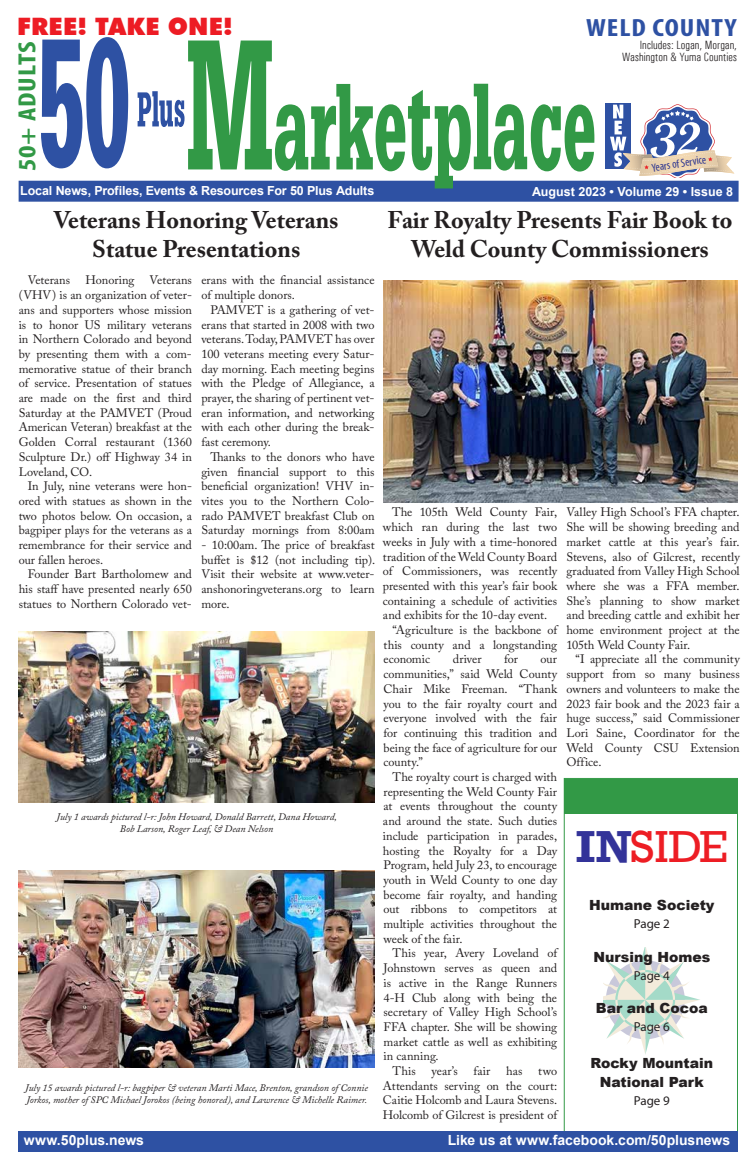
<style>
.page{position:relative;width:756px;height:1170px;background:#fff}
.page>*{position:absolute;margin:0;border:0;box-sizing:border-box;transform-origin:0 0}
.t1{font:46px "Rockwell";color:#ed1d24}
.t2{font:700 condensed 25px "Myriad Pro";letter-spacing:.03em;color:#2e51a3;scale:1.17 1}
.t3{font:700 condensed 25px "Myriad Pro";letter-spacing:.03em;color:#329946;scale:1.17 1}
.t4{font:700 24px/28.8px "Adobe Caslon Pro";color:#231f20;text-align:center}
.t5{font:900 24px "Futura BT";letter-spacing:.015em;color:#ed1c24}
.t6{font:900 14px/19px "Arial";color:#231f20;text-align:center}
.t7{font:700 14px "Arial";color:#fff}
.t8{font:13px "Myriad Pro";color:#231f20}
.t9{font:700 12.5px "Arial";letter-spacing:-.01em;color:#fff}
.t10{font:12.2px/14.7px "Adobe Caslon Pro";color:#231f20;text-align:justify}
.t11{font:300 condensed 12px/12px "Univers";letter-spacing:.005em;color:#231f20;text-align:right}
.t12{font:condensed 11.7px "Myriad Pro";color:#2e3690}
.t13{font:italic 10px/12px "Adobe Caslon Pro";color:#231f20;text-align:center}
.s1{font-weight:700;color:#339}
</style>
<div class="page">
<div style="left:19px;top:181px;width:720px;height:21px;background:#2e51a3"></div>
<svg style="left:603px;top:947px;width:97px;height:107px"></svg>
<div style="left:564px;top:778px;width:174px;height:370px;border:1px solid #329946"></div>
<div style="left:18px;top:1131px;width:720px;height:21px;background:#2e51a3"></div>
<div style="left:565px;top:779px;width:173px;height:35px;background:#329946"></div>
<div style="left:605px;top:103px;width:26px;height:66px;background:#2e51a3"></div>
<svg style="left:41px;top:37px;width:87px;height:131px"></svg>
<svg style="left:138px;top:41px;width:456px;height:147px"></svg>
<svg style="left:610px;top:104px;width:125px;height:74px"></svg>
<img style="left:19px;top:632px;width:356px;height:171px">
<img style="left:19px;top:871px;width:356px;height:196px">
<img style="left:383px;top:280px;width:354px;height:222px">
<h3 class="t5" style="left:17px;top:12px;width:217px">FREE! TAKE ONE!</h3>
<h2 class="t2" style="left:586px;top:12px;width:130px">WELD COUNTY</h2>
<p class="t11" style="left:622px;top:39px;width:116px">Includes: Logan, Morgan,<br>Washington &amp; Yuma Counties</p>
<h2 class="t3" style="left:11px;top:171px;width:112px;rotate:-90deg">50+ ADULTS</h2>
<p class="t12" style="left:651px;top:161px;width:57px;rotate:-9deg">Years of Service</p>
<p class="t9" style="left:20px;top:182px;width:356px">Local News, Profiles, Events &amp; Resources For 50 Plus Adults</p>
<p class="t9" style="left:532px;top:183px;width:203px">August 2023 • Volume 29 • Issue 8</p>
<h3 class="t4" style="left:54px;top:206px;width:286px">Veterans Honoring Veterans<br>Statue Presentations</h3>
<p class="t10" style="left:19px;top:273px;width:175px;text-indent:9px">Veterans Honoring Veterans (VHV) is an organization of veter&shy;ans and supporters whose mission is to honor US military veterans in Northern Colorado and beyond by presenting them with a com&shy;memorative statue of their branch of service. Presentation of statues are made on the first and third Saturday at the PAMVET (Proud American Veteran) breakfast at the Golden Corral restaurant (1360<br>Sculpture Dr.) off Highway 34 in Loveland, CO.</p>
<p class="t10" style="left:19px;top:479px;width:175px;text-indent:9px">In July, nine veterans were hon&shy;ored with statues as shown in the two photos below. On occasion, a bagpiper plays for the veterans as a remembrance for their service and our fallen heroes.</p>
<p class="t10" style="left:19px;top:567px;width:175px;text-indent:9px">Founder Bart Bartholomew and his staff have presented nearly 650 statues to Northern Colorado vet-</p>
<p class="t10" style="left:201px;top:273px;width:175px">erans with the financial assistance of multiple donors.</p>
<p class="t10" style="left:201px;top:302px;width:175px;text-indent:9px">PAMVET is a gathering of vet&shy;erans that started in 2008 with two veterans. Today, PAMVET has over 100 veterans meeting every Satur&shy;day morning. Each meeting begins with the Pledge of Allegiance, a prayer, the sharing of pertinent vet&shy;eran information, and networking with each other during the break&shy;fast ceremony.</p>
<p class="t10" style="left:201px;top:449px;width:175px;text-indent:9px">Thanks to the donors who have given financial support to this beneficial organization! VHV in&shy;vites you to the Northern Colo&shy;rado PAMVET breakfast Club on Saturday mornings from 8:00am</p>
<p class="t10" style="left:201px;top:537px;width:176px">- 10:00am. The price of breakfast buffet is $12 (not including tip).<br>Visit their website at www.veter&shy;anshonoringveterans.org to learn more.</p>
<p class="t13" style="left:57px;top:811px;width:282px">July 1 awards pictured l-r: John Howard, Donald Barrett, Dana Howard,<br>Bob Larson, Roger Leaf, &amp; Dean Nelson</p>
<p class="t13" style="left:25px;top:1081px;width:344px;text-align:left">July 15 awards pictured l-r: bagpiper &amp; veteran Marti Mace, Brenton, grandson of Connie<br>Jorkos, mother of SPC Michael Jorokos (being honored), and Lawrence &amp; Michelle Raimer.</p>
<h3 class="t4" style="left:388px;top:206px;width:346px">Fair Royalty Presents Fair Book to<br>Weld County Commissioners</h3>
<p class="t10" style="left:392px;top:505px;width:167px">The 105th Weld County Fair,</p>
<p class="t10" style="left:383px;top:520px;width:176px">which ran during the last two</p>
<p class="t10" style="left:383px;top:534px;width:176px">weeks in July with a time-honored</p>
<p class="t10" style="left:383px;top:549px;width:176px">tradition of the Weld County Board</p>
<p class="t10" style="left:383px;top:564px;width:176px">of Commissioners, was recently</p>
<p class="t10" style="left:383px;top:578px;width:176px">presented with this year’s fair book</p>
<p class="t10" style="left:383px;top:593px;width:176px">containing a schedule of activities</p>
<p class="t10" style="left:383px;top:608px;width:166px">and exhibits for the 10-day event.</p>
<p class="t10" style="left:393px;top:622px;width:166px">“Agriculture is the backbone of</p>
<p class="t10" style="left:384px;top:637px;width:175px">this county and a longstanding</p>
<p class="t10" style="left:384px;top:652px;width:48px">economic</p>
<p class="t10" style="left:453px;top:652px;width:30px">driver</p>
<p class="t10" style="left:504px;top:652px;width:15px">for</p>
<p class="t10" style="left:566px;top:505px;width:175px">Valley High School’s FFA chapter.<br>She will be showing breeding and market cattle at this year’s fair.<br>Stevens, also of Gilcrest, recently graduated from Valley High School where she was a FFA member.<br>She’s planning to show market and breeding cattle and exhibit her home environment project at the 105th Weld County Fair.</p>
<p class="t10" style="left:566px;top:652px;width:175px;text-indent:9px">“I appreciate all the community support from so many business owners and volunteers to make the 2023 fair book and the 2023 fair a huge success,” said Commissioner Lori Saine, Coordinator for the Weld County CSU Extension Office.</p>
<p class="t10" style="left:384px;top:652px;width:175px;text-indent:157px">our communities,” said Weld County Chair Mike Freeman. “Thank you to the fair royalty court and everyone involved with the fair for continuing this tradition and being the face of agriculture for our county.”</p>
<p class="t10" style="left:383px;top:769px;width:176px;text-indent:10px">The royalty court is charged with representing the Weld County Fair at events throughout the county and around the state. Such duties include participation in parades, hosting the Royalty for a Day Program, held July 23, to encourage youth in Weld County to one day become fair royalty, and handing out ribbons to competitors at multiple activities throughout the week of the fair.</p>
<p class="t10" style="left:393px;top:946px;width:166px">This year, Avery Loveland of</p>
<p class="t10" style="left:384px;top:961px;width:175px">Johnstown serves as queen and</p>
<p class="t10" style="left:384px;top:975px;width:175px">is active in the Range Runners</p>
<p class="t10" style="left:384px;top:990px;width:175px">4-H Club along with being the</p>
<p class="t10" style="left:384px;top:1005px;width:175px">secretary of Valley High School’s</p>
<p class="t10" style="left:384px;top:1019px;width:175px">FFA chapter. She will be showing</p>
<p class="t10" style="left:384px;top:1034px;width:175px">market cattle as well as exhibiting</p>
<p class="t10" style="left:384px;top:1049px;width:57px">in canning.</p>
<p class="t10" style="left:393px;top:1063px;width:25px">This</p>
<p class="t10" style="left:432px;top:1063px;width:28px">year’s</p>
<p class="t10" style="left:474px;top:1063px;width:18px">fair</p>
<p class="t10" style="left:506px;top:1063px;width:18px">has</p>
<h1 class="t1" style="left:576px;top:820px;width:153px"><span class="s1">IN</span>SIDE</h1>
<p class="t6" style="left:589px;top:895px;width:127px">Humane Society</p>
<p class="t8" style="left:634px;top:916px;width:38px">Page 2</p>
<p class="t6" style="left:593px;top:947px;width:119px">Nursing Homes</p>
<p class="t8" style="left:634px;top:967px;width:38px">Page 4</p>
<p class="t6" style="left:596px;top:999px;width:114px">Bar and Cocoa</p>
<p class="t8" style="left:634px;top:1019px;width:38px">Page 6</p>
<p class="t6" style="left:591px;top:1054px;width:124px">Rocky Mountain<br>National Park</p>
<p class="t8" style="left:634px;top:1093px;width:38px">Page 9</p>
<p class="t10" style="left:383px;top:1063px;width:176px;text-indent:155px">two Attendants serving on the court:<br>Caitie Holcomb and Laura Stevens.<br>Holcomb of Gilcrest is president of</p>
<p class="t7" style="left:24px;top:1130px;width:122px">www.50plus.news</p>
<p class="t7" style="left:448px;top:1130px;width:284px">Like us at www.facebook.com/50plusnews</p>
</div>
